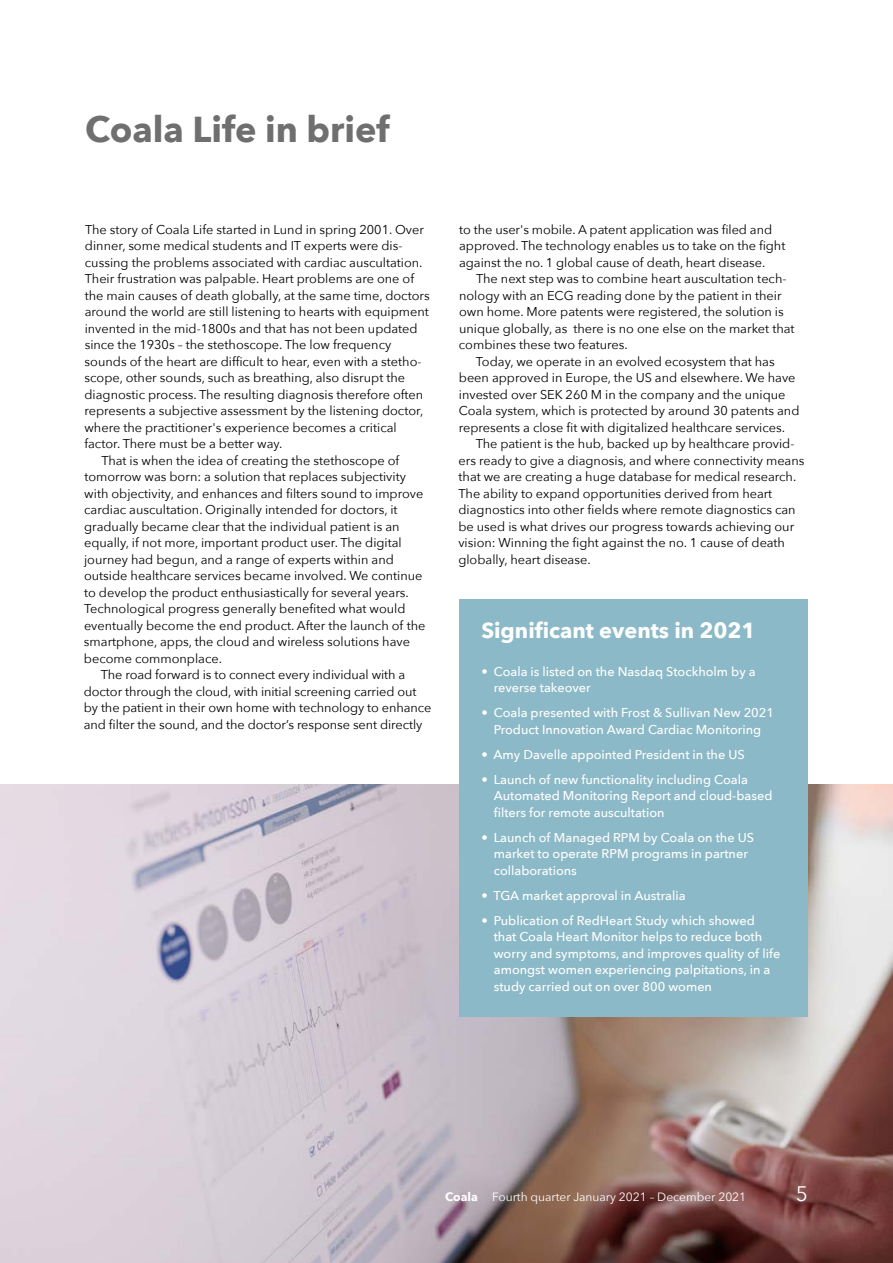
<style>
.page{position:relative;width:893px;height:1263px;background:#fff}
.page>*{position:absolute;margin:0;border:0;box-sizing:border-box;transform-origin:0 0}
.t1{font:700 36px "Avenir Next";color:#706f6f}
.t2{font:700 21.75px "Avenir Next";color:#fff}
.t3{font:21px "Avenir Next";color:#fff}
.t4{font:12.75px/16.5px "Avenir Next";color:#000}
.t5{font:500 12.75px/16.5px "Avenir Next";color:#fff}
.t6{font:12px "Avenir Next";color:#fff}
.s1{font-weight:700}
</style>
<div class="page">
<img style="left:0;top:785px;width:893px;height:478px">
<div style="left:459px;top:600px;width:349px;height:417px;background:#8cb9c7"></div>
<h1 class="t1" style="left:85px;top:99px;width:306px">Coala Life in brief</h1>
<p class="t4" style="left:85px;top:221px;width:340px">The story of Coala Life started in Lund in spring 2001. Over</p>
<p class="t4" style="left:85px;top:237px;width:319px">dinner, some medical students and IT experts were dis-</p>
<p class="t4" style="left:85px;top:254px;width:339px">cussing the problems associated with cardiac auscultation.</p>
<p class="t4" style="left:85px;top:270px;width:331px">Their frustration was palpable. Heart problems are one of</p>
<p class="t4" style="left:85px;top:287px;width:346px">the main causes of death globally, at the same time, doctors</p>
<p class="t4" style="left:85px;top:303px;width:346px">around the world are still listening to hearts with equipment</p>
<p class="t4" style="left:85px;top:320px;width:334px">invented in the mid-1800s and that has not been updated</p>
<p class="t4" style="left:85px;top:336px;width:308px">since the 1930s – the stethoscope. The low frequency</p>
<p class="t4" style="left:85px;top:353px;width:338px">sounds of the heart are difficult to hear, even with a stetho-</p>
<p class="t4" style="left:85px;top:369px;width:322px">scope, other sounds, such as breathing, also disrupt the</p>
<p class="t4" style="left:85px;top:386px;width:340px">diagnostic process. The resulting diagnosis therefore often</p>
<p class="t4" style="left:84px;top:402px;width:340px">represents a subjective assessment by the listening doctor,</p>
<p class="t4" style="left:84px;top:419px;width:314px">where the practitioner's experience becomes a critical</p>
<p class="t4" style="left:84px;top:435px;width:200px">factor. There must be a better way.</p>
<p class="t4" style="left:101px;top:452px;width:299px">That is when the idea of creating the stethoscope of</p>
<p class="t4" style="left:84px;top:468px;width:323px">tomorrow was born: a solution that replaces subjectivity</p>
<p class="t4" style="left:84px;top:485px;width:341px">with objectivity, and enhances and filters sound to improve</p>
<p class="t4" style="left:84px;top:501px;width:315px">cardiac auscultation. Originally intended for doctors, it</p>
<p class="t4" style="left:84px;top:518px;width:317px">gradually became clear that the individual patient is an</p>
<p class="t4" style="left:84px;top:534px;width:319px">equally, if not more, important product user. The digital</p>
<p class="t4" style="left:84px;top:551px;width:311px">journey had begun, and a range of experts within and</p>
<p class="t4" style="left:84px;top:567px;width:340px">outside healthcare services became involved. We continue</p>
<p class="t4" style="left:84px;top:584px;width:326px">to develop the product enthusiastically for several years.</p>
<p class="t4" style="left:84px;top:600px;width:323px">Technological progress generally benefited what would</p>
<p class="t4" style="left:84px;top:617px;width:343px">eventually become the end product. After the launch of the</p>
<p class="t4" style="left:84px;top:633px;width:328px">smartphone, apps, the cloud and wireless solutions have</p>
<p class="t4" style="left:84px;top:650px;width:140px">become commonplace.</p>
<p class="t4" style="left:101px;top:666px;width:306px">The road forward is to connect every individual with a</p>
<p class="t4" style="left:84px;top:683px;width:334px">doctor through the cloud, with initial screening carried out</p>
<p class="t4" style="left:84px;top:699px;width:349px">by the patient in their own home with technology to enhance</p>
<p class="t4" style="left:84px;top:716px;width:340px">and filter the sound, and the doctor’s response sent directly</p>
<p class="t4" style="left:459px;top:221px;width:328px">to the user's mobile. A patent application was filed and approved. The technology enables us to take on the fight against the no. 1 global cause of death, heart disease.</p>
<p class="t4" style="left:476px;top:270px;width:312px">The next step was to combine heart auscultation tech-</p>
<p class="t4" style="left:459px;top:287px;width:324px">nology with an ECG reading done by the patient in their</p>
<p class="t4" style="left:459px;top:303px;width:326px">own home. More patents were registered, the solution is</p>
<p class="t4" style="left:459px;top:320px;width:337px">unique globally, as there is no one else on the market that</p>
<p class="t4" style="left:459px;top:336px;width:170px">combines these two features.</p>
<p class="t4" style="left:476px;top:353px;width:300px">Today, we operate in an evolved ecosystem that has</p>
<p class="t4" style="left:459px;top:369px;width:338px">been approved in Europe, the US and elsewhere. We have</p>
<p class="t4" style="left:459px;top:386px;width:328px">invested over SEK 260 M in the company and the unique</p>
<p class="t4" style="left:459px;top:402px;width:342px">Coala system, which is protected by around 30 patents and</p>
<p class="t4" style="left:459px;top:419px;width:328px">represents a close fit with digitalized healthcare services.</p>
<p class="t4" style="left:476px;top:435px;width:320px">The patient is the hub, backed up by healthcare provid-</p>
<p class="t4" style="left:459px;top:452px;width:347px">ers ready to give a diagnosis, and where connectivity means</p>
<p class="t4" style="left:459px;top:468px;width:339px">that we are creating a huge database for medical research.</p>
<p class="t4" style="left:459px;top:485px;width:315px">The ability to expand opportunities derived from heart</p>
<p class="t4" style="left:458px;top:501px;width:339px">diagnostics into other fields where remote diagnostics can</p>
<p class="t4" style="left:458px;top:518px;width:337px">be used is what drives our progress towards achieving our</p>
<p class="t4" style="left:458px;top:534px;width:328px">vision: Winning the fight against the no. 1 cause of death</p>
<p class="t4" style="left:458px;top:551px;width:134px">globally, heart disease.</p>
<h2 class="t2" style="left:481px;top:612px;width:276px">Significant events in 2021</h2>
<p class="t5" style="left:494px;top:662px;width:263px;text-indent:-12px">• Coala is listed on the Nasdaq Stockholm by a reverse takeover</p>
<p class="t5" style="left:481px;top:704px;width:294px;text-align:center">• Coala presented with Frost &amp; Sullivan New 2021<br>Product Innovation Award Cardiac Monitoring</p>
<p class="t5" style="left:481px;top:745px;width:265px">• Amy Davelle appointed President in the US</p>
<p class="t5" style="left:494px;top:770px;width:280px;text-indent:-12px">• Launch of new functionality including Coala<br>Automated Monitoring Report and cloud-based filters for remote auscultation</p>
<p class="t5" style="left:494px;top:828px;width:262px;text-indent:-12px">• Launch of Managed RPM by Coala on the US market to operate RPM programs in partner collaborations</p>
<p class="t5" style="left:481px;top:886px;width:206px">• TGA market approval in Australia</p>
<p class="t5" style="left:494px;top:911px;width:288px;text-indent:-12px">• Publication of RedHeart Study which showed that Coala Heart Monitor helps to reduce both worry and symptoms, and improves quality of life amongst women experiencing palpitations, in a study carried out on over 800 women</p>
<p class="t6" style="left:445px;top:1187px;width:303px"><span class="s1">Coala</span> Fourth quarter January 2021 – December 2021</p>
<h3 class="t3" style="left:796px;top:1176px;width:14px">5</h3>
</div>
